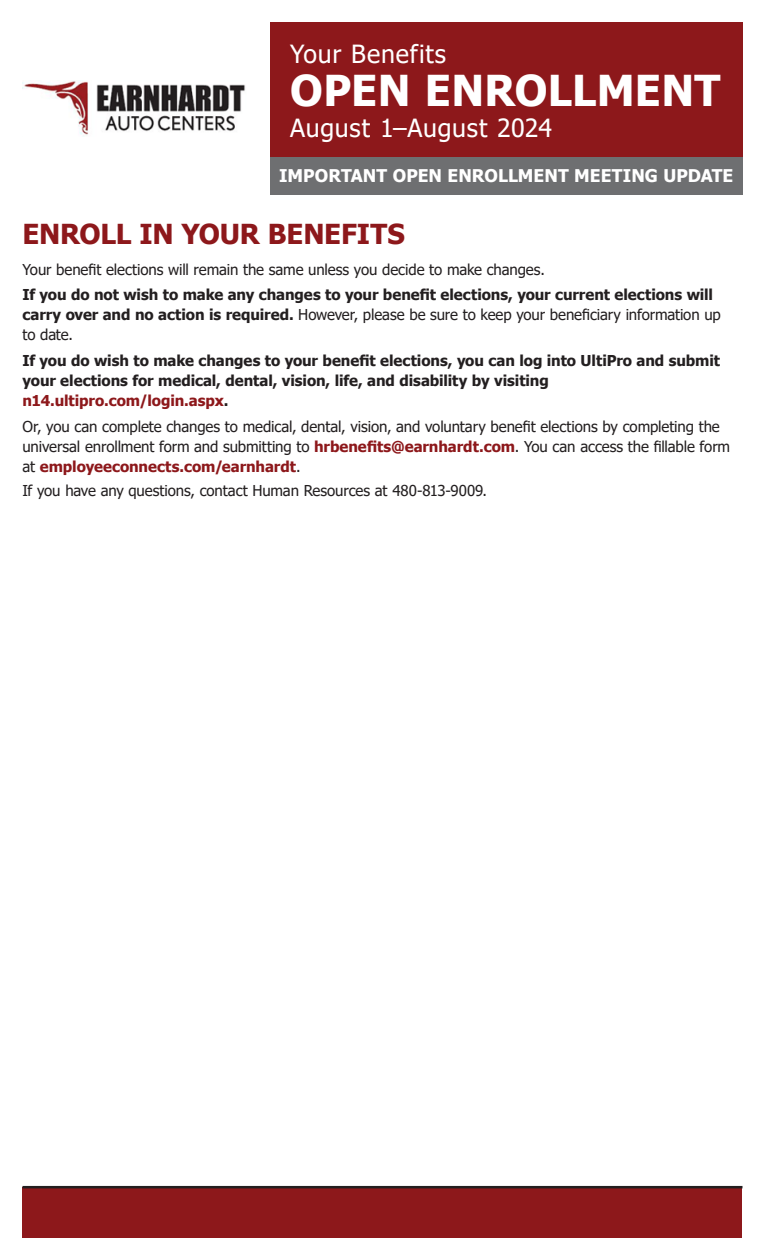
<style>
.page{position:relative;width:765px;height:1260px;background:#fff}
.page>*{position:absolute;margin:0;border:0;box-sizing:border-box;transform-origin:0 0}
.t1{font:700 42.5px "Tahoma";letter-spacing:.005em;color:#fff}
.Section_Title{font:700 27.5px "Tahoma";letter-spacing:-.01em;color:#8d181b}
.t2{font:25px "Tahoma";letter-spacing:.03em;color:#fff}
.Section_Title-2{font:700 17.5px "Tahoma";letter-spacing:.005em;color:#fff}
.Bullets-black{font:15px/20px "Tahoma";letter-spacing:-.005em;color:#231f20}
.Bullets-black-2{font:700 15px/20px "Tahoma";letter-spacing:-.005em;color:#231f20}
.s1{font-weight:400}
.s2{color:#8d181b}
.s3{font-weight:700;color:#8d181b}
</style>
<div class="page">
<div style="left:22px;top:1188px;width:720px;height:50px;background:#8d181b"></div>
<hr style="left:22px;top:1186px;width:720px;height:2px;background:#231f20">
<img style="left:22px;top:80px;width:223px;height:57px">
<div style="left:270px;top:22px;width:472px;height:135px;background:#8d181b"></div>
<div style="left:270px;top:157px;width:472px;height:37px;background:#6e6f71"></div>
<p class="t2" style="left:290px;top:37px;width:157px">Your Benefits</p>
<p class="t1" style="left:290px;top:61px;width:432px">OPEN ENROLLMENT</p>
<p class="t2" style="left:290px;top:111px;width:263px">August 1–August 2024</p>
<p class="Section_Title-2" style="left:279px;top:164px;width:456px">IMPORTANT OPEN ENROLLMENT MEETING UPDATE</p>
<p class="Section_Title" style="left:22px;top:214px;width:384px">ENROLL IN YOUR BENEFITS</p>
<p class="Bullets-black" style="left:22px;top:260px;width:524px">Your benefit elections will remain the same unless you decide to make changes.</p>
<p class="Bullets-black-2" style="left:22px;top:286px;width:700px">If you do not wish to make any changes to your benefit elections, your current elections will carry over and no action is required. <span class="s1">However, please be sure to keep your beneficiary information up to date.</span></p>
<p class="Bullets-black-2" style="left:22px;top:351px;width:699px">If you do wish to make changes to your benefit elections, you can log into UltiPro and submit your elections for medical, dental, vision, life, and disability by visiting <span class="s2">n14.ultipro.com/login.aspx</span>.</p>
<p class="Bullets-black" style="left:22px;top:417px;width:709px">Or, you can complete changes to medical, dental, vision, and voluntary benefit elections by completing the universal enrollment form and submitting to <span class="s3">hrbenefits@earnhardt.com</span>. You can access the fillable form at <span class="s3">employeeconnects.com/earnhardt</span>.</p>
<p class="Bullets-black" style="left:22px;top:481px;width:466px">If you have any questions, contact Human Resources at 480-813-9009.</p>
</div>
